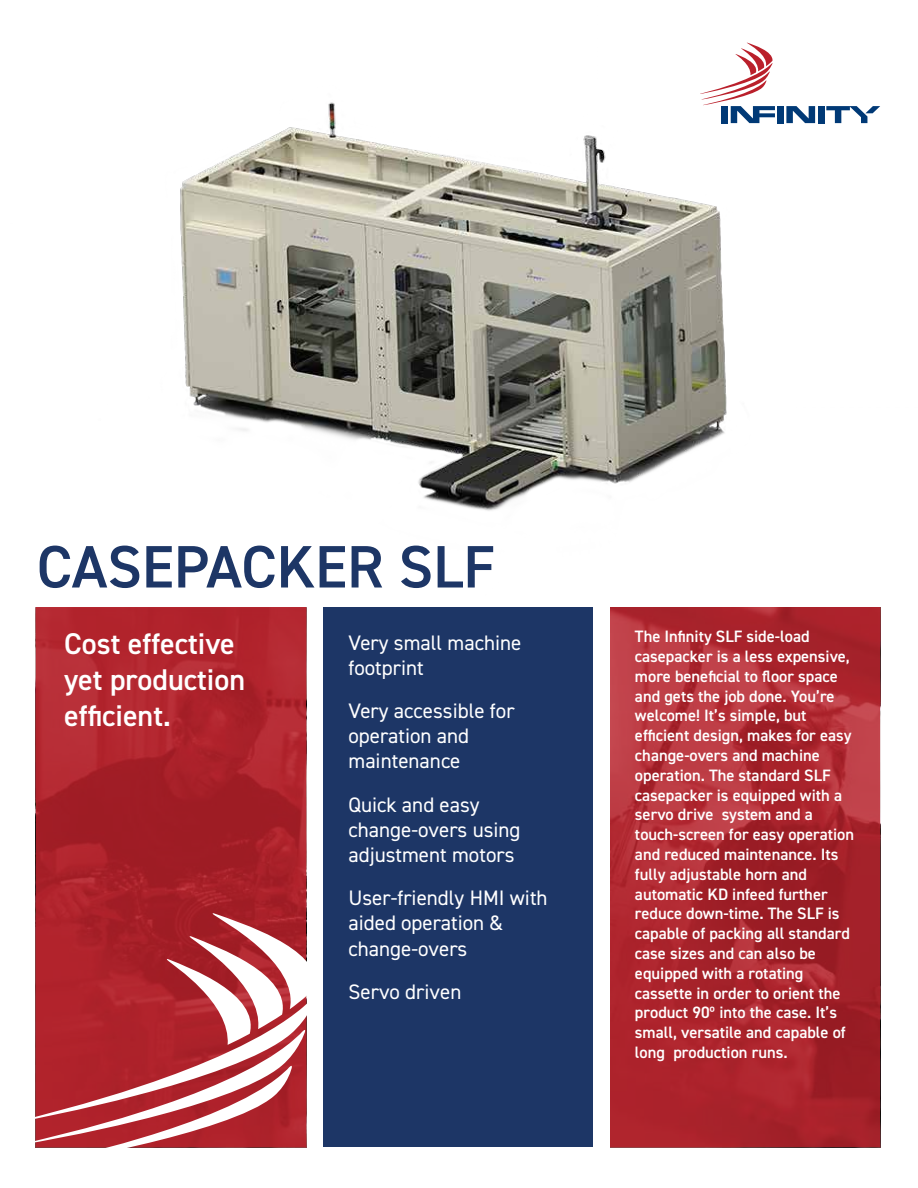
<style>
.page{position:relative;width:918px;height:1188px;background:#fff}
.page>*{position:absolute;margin:0;border:0;box-sizing:border-box;transform-origin:0 0}
.t1{font:600 60px "DIN2014";color:#1d3666}
.t2{font:600 30px/36px "DIN2014";color:#fff}
.t3{font:21px/25.2px "DIN2014";color:#fff}
.t4{font:600 16.5px/19.8px "DIN2014";color:#fff}
</style>
<div class="page">
<div style="left:323px;top:608px;width:270px;height:540px;background:#1d3666"></div>
<svg style="left:610px;top:683px;width:270px;height:465px;fill:#ac232b"></svg>
<svg style="left:36px;top:683px;width:270px;height:230px;fill:#a82029"></svg>
<svg style="left:35px;top:913px;width:272px;height:235px"></svg>
<img style="left:35px;top:102px;width:846px;height:581px">
<svg style="left:699px;top:42px;width:76px;height:81px"></svg>
<div style="left:777px;top:106px;width:7px;height:17px;background:#003976"></div>
<svg style="left:786px;top:106px;width:29px;height:17px"></svg>
<div style="left:818px;top:106px;width:6px;height:17px;background:#003976"></div>
<svg style="left:826px;top:106px;width:54px;height:17px"></svg>
<h1 class="t1" style="left:37px;top:527px;width:459px">CASEPACKER SLF</h1>
<h2 class="t2" style="left:64px;top:625px;width:182px">Cost effective yet production efficient.</h2>
<p class="t3" style="left:349px;top:629px;width:174px">Very small machine footprint</p>
<p class="t3" style="left:349px;top:698px;width:168px">Very accessible for operation and maintenance</p>
<p class="t3" style="left:349px;top:791px;width:174px">Quick and easy change-overs using adjustment motors</p>
<p class="t3" style="left:349px;top:885px;width:201px">User-friendly HMI with aided operation &amp; change-overs</p>
<p class="t3" style="left:349px;top:979px;width:114px">Servo driven</p>
<p class="t4" style="left:635px;top:626px;width:221px">The Infinity SLF side-load casepacker is a less expensive, more beneficial to floor space and gets the job done. You’re welcome! It’s simple, but efficient design, makes for easy change-overs and machine operation. The standard SLF casepacker is equipped with a servo drive system and a touch-screen for easy operation and reduced maintenance. Its fully adjustable horn and automatic KD infeed further reduce down-time. The SLF is capable of packing all standard case sizes and can also be equipped with a rotating cassette in order to orient the product 90º into the case. It’s small, versatile and capable of long production runs.</p>
</div>
